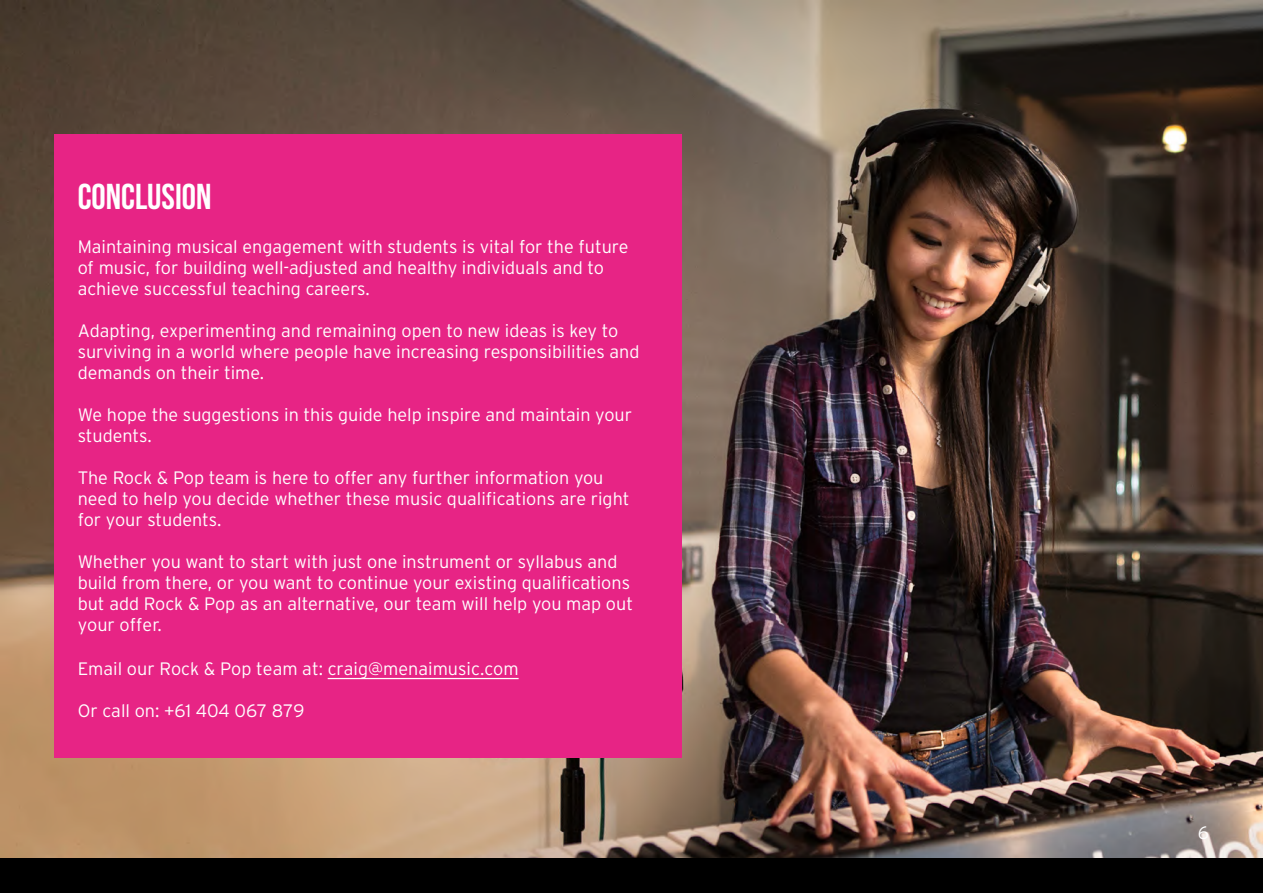
<style>
.page{position:relative;width:1263px;height:893px;background:#fff}
.page>*{position:absolute;margin:0;border:0;box-sizing:border-box;transform-origin:0 0}
.t1{font:700 36px "Bebas Neue";color:#fff}
.t2{font:300 18px/21px "Interstate";color:#fff}
.t3{font:18px "Trinity Interstate Paragraph";color:#fff}
.s1{font-family:"Trinity Interstate Paragraph";font-weight:400}
.s2{font-family:"Interstate";font-weight:300}
</style>
<div class="page">
<img style="left:0;top:0;width:1263px;height:859px">
<div style="left:54px;top:135px;width:627px;height:623px;background:#e72485"></div>
<hr style="left:328px;top:678px;width:191px;height:1px;background:#fff">
<div style="left:0;top:859px;width:1263px;height:34px;background:#000"></div>
<h1 class="t1" style="left:78px;top:176px;width:135px">CONCLUSION</h1>
<p class="t2" style="left:78px;top:236px;width:552px">Maintaining musical engagement with students is vital for the future of music, for building well-adjusted and healthy individuals and to achieve successful teaching careers.</p>
<p class="t2" style="left:78px;top:320px;width:563px">Adapting, experimenting and remaining open to new ideas is key to surviving in a world where people have increasing responsibilities and demands on their time.</p>
<p class="t2" style="left:78px;top:404px;width:556px">We hope the suggestions in this guide help inspire and maintain your students.</p>
<p class="t2" style="left:78px;top:467px;width:553px">The Rock &amp; Pop team is here to offer any further information you need to help you decide whether these music qualifications are right for your students.</p>
<p class="t2" style="left:78px;top:551px;width:557px">Whether you want to start with just one instrument or syllabus and build from there, or you want to continue your existing qualifications but add Rock &amp; Pop as an alternative, our team will help you map out your offer.</p>
<p class="t2" style="left:78px;top:658px;width:442px">Email our Rock &amp; Pop team at: <span class="s1">craig@menaimusic.com</span></p>
<p class="t3" style="left:78px;top:701px;width:228px"><span class="s2">Or call on:</span> +61 404 067 879</p>
<p class="t2" style="left:1198px;top:822px;width:13px">6</p>
</div>
